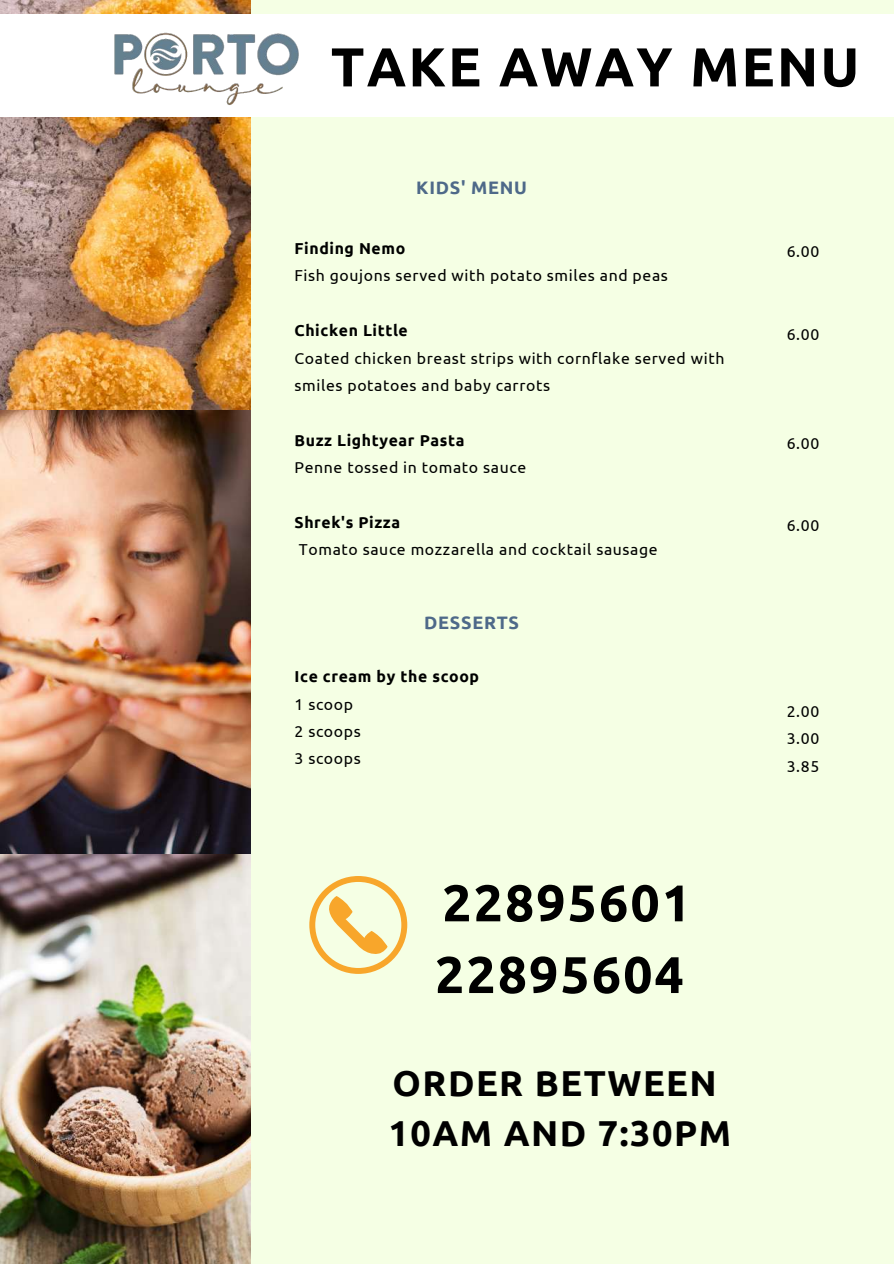
<style>
.page{position:relative;width:894px;height:1264px;background:#fff}
.page>*{position:absolute;margin:0;border:0;box-sizing:border-box;transform-origin:0 0}
.t1{font:700 54.75px "Ubuntu";letter-spacing:.04em;color:#000}
.t2{font:700 51.6px/71.7px "Ubuntu";letter-spacing:.04em;color:#000}
.t3{font:700 36px/49.3px "Ubuntu";letter-spacing:.04em;color:#000}
.t4{font:700 18px "Ubuntu";letter-spacing:.04em;color:#4e6989}
.t5{font:15.75px/27.5px "Ubuntu";letter-spacing:.04em;color:#000}
.t6{font:700 15.75px "Ubuntu";letter-spacing:.04em;color:#000}
</style>
<div class="page">
<div style="left:0;top:0;width:893px;height:1263px;background:#f5ffe4"></div>
<img style="left:0;top:0;width:250px;height:1263px">
<svg style="left:309px;top:876px;width:98px;height:97px"></svg>
<div style="left:0;top:15px;width:893px;height:102px;background:#fff"></div>
<img style="left:114px;top:32px;width:185px;height:73px">
<h1 class="t1" style="left:331px;top:35px;width:529px">TAKE AWAY MENU</h1>
<p class="t4" style="left:416px;top:178px;width:112px">KIDS' MENU</p>
<p class="t6" style="left:294px;top:239px;width:112px">Finding Nemo</p>
<p class="t5" style="left:294px;top:262px;width:375px">Fish goujons served with potato smiles and peas</p>
<p class="t6" style="left:294px;top:321px;width:115px">Chicken Little</p>
<p class="t5" style="left:294px;top:344px;width:431px">Coated chicken breast strips with cornflake served with smiles potatoes and baby carrots</p>
<p class="t6" style="left:294px;top:431px;width:171px">Buzz Lightyear Pasta</p>
<p class="t5" style="left:294px;top:453px;width:233px">Penne tossed in tomato sauce</p>
<p class="t6" style="left:294px;top:513px;width:107px">Shrek's Pizza</p>
<p class="t5" style="left:299px;top:536px;width:360px">Tomato sauce mozzarella and cocktail sausage</p>
<p class="t4" style="left:424px;top:612px;width:96px">DESSERTS</p>
<p class="t6" style="left:294px;top:667px;width:186px">Ice cream by the scoop</p>
<p class="t5" style="left:294px;top:690px;width:68px">1 scoop<br>2 scoops<br>3 scoops</p>
<h2 class="t2" style="left:435px;top:866px;width:257px">22895601<br>22895604</h2>
<h3 class="t3" style="left:388px;top:1058px;width:344px">ORDER BETWEEN<br>10AM AND 7:30PM</h3>
<p class="t5" style="left:786px;top:238px;width:34px">6.00</p>
<p class="t5" style="left:786px;top:320px;width:34px">6.00</p>
<p class="t5" style="left:786px;top:429px;width:34px">6.00</p>
<p class="t5" style="left:786px;top:511px;width:34px">6.00</p>
<p class="t5" style="left:786px;top:697px;width:34px;text-align:justify">2.00<br>3.00<br>3.85</p>
</div>
